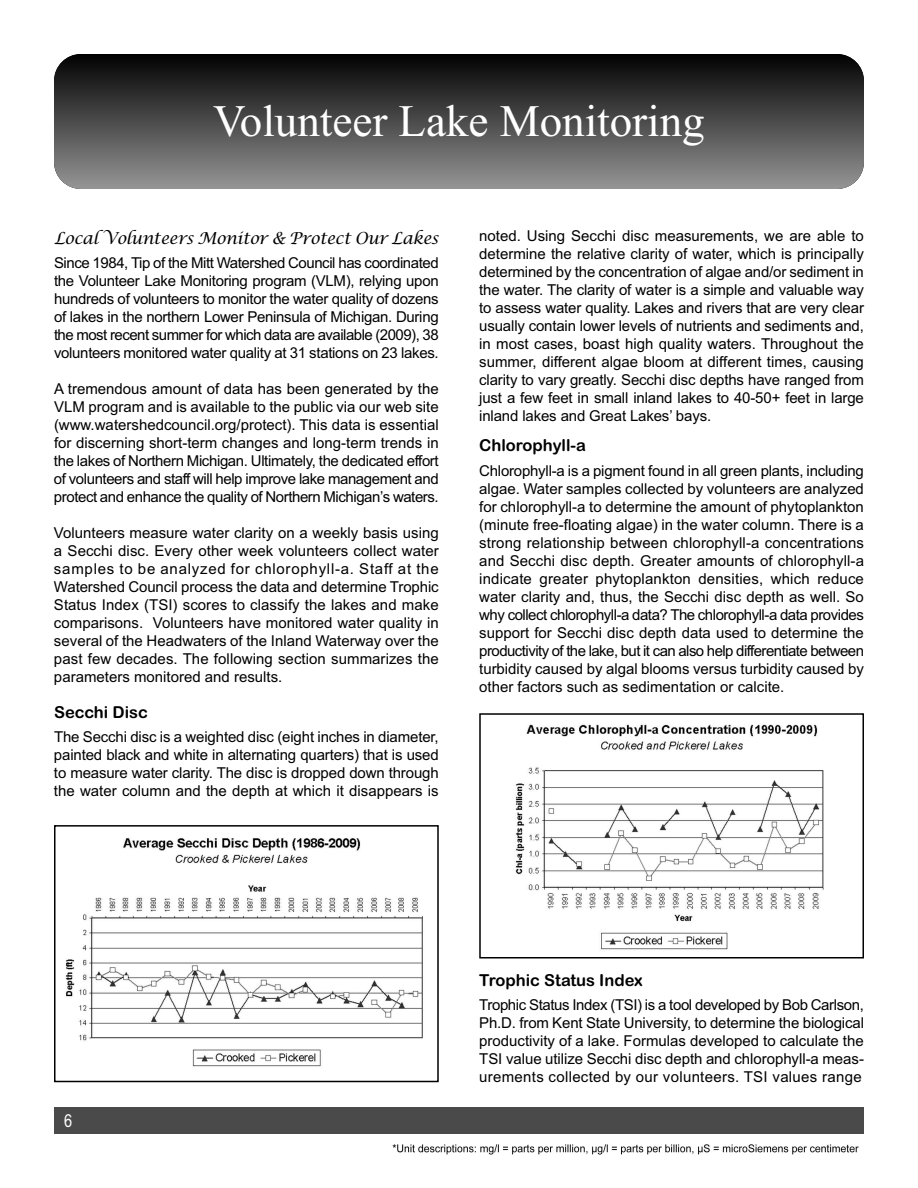
<style>
.page{position:relative;width:918px;height:1188px;background:#fff}
.page>*{position:absolute;margin:0;border:0;box-sizing:border-box;transform-origin:0 0}
.t1{font:45px "Times New Roman";color:#fff}
.t2{font:18px "Arial Narrow";color:#fff}
.t3{font:16.5px "Arial Rounded MT Bold";color:#000}
.t4{font:italic 16.5px "Lucida Calligraphy";letter-spacing:-.025em;color:#000}
.t5{font:15px/18px "Arial";color:#000;text-align:justify}
</style>
<div class="page">
<div style="left:54px;top:54px;width:810px;height:135px;background:linear-gradient(to bottom,#010101,#959595);border-radius:27px"></div>
<div style="left:54px;top:1107px;width:810px;height:27px;background:#4a4a4a"></div>
<img style="left:515px;top:724px;width:309px;height:226px">
<div style="left:479px;top:713px;width:385px;height:245px;border:2px solid #000"></div>
<img style="left:65px;top:838px;width:358px;height:229px">
<div style="left:54px;top:825px;width:385px;height:257px;border:2px solid #000"></div>
<img style="left:392px;top:1144px;width:467px;height:11px">
<h1 class="t1" style="left:213px;top:94px;width:493px">Volunteer Lake Monitoring</h1>
<p class="t4" style="left:54px;top:228px;width:386px">Local Volunteers Monitor &amp; Protect Our Lakes</p>
<p class="t5" style="left:54px;top:254px;width:386px">Since 1984, Tip of the Mitt Watershed Council has coordinated the Volunteer Lake Monitoring program (VLM), relying upon hundreds of volunteers to monitor the water quality of dozens of lakes in the northern Lower Peninsula of Michigan. During the most recent summer for which data are available (2009), 38 volunteers monitored water quality at 31 stations on 23 lakes.</p>
<p class="t5" style="left:54px;top:380px;width:386px">A tremendous amount of data has been generated by the VLM program and is available to the public via our web site (www.watershedcouncil.org/protect). This data is essential for discerning short-term changes and long-term trends in the lakes of Northern Michigan. Ultimately, the dedicated effort of volunteers and staff will help improve lake management and protect and enhance the quality of Northern Michigan’s waters.</p>
<p class="t5" style="left:54px;top:524px;width:386px">Volunteers measure water clarity on a weekly basis using a Secchi disc. Every other week volunteers collect water samples to be analyzed for chlorophyll-a. Staff at the Watershed Council process the data and determine Trophic Status Index (TSI) scores to classify the lakes and make comparisons. Volunteers have monitored water quality in several of the Headwaters of the Inland Waterway over the past few decades. The following section summarizes the parameters monitored and results.</p>
<p class="t3" style="left:54px;top:702px;width:96px">Secchi Disc</p>
<p class="t5" style="left:54px;top:728px;width:386px">The Secchi disc is a weighted disc (eight inches in diameter, painted black and white in alternating quarters) that is used to measure water clarity. The disc is dropped down through the water column and the depth at which it disappears is</p>
<p class="t5" style="left:479px;top:226px;width:386px">noted. Using Secchi disc measurements, we are able to determine the relative clarity of water, which is principally determined by the concentration of algae and/or sediment in the water. The clarity of water is a simple and valuable way to assess water quality. Lakes and rivers that are very clear usually contain lower levels of nutrients and sediments and, in most cases, boast high quality waters. Throughout the summer, different algae bloom at different times, causing clarity to vary greatly. Secchi disc depths have ranged from just a few feet in small inland lakes to 40-50+ feet in large inland lakes and Great Lakes’ bays.</p>
<p class="t3" style="left:479px;top:435px;width:108px">Chlorophyll-a</p>
<p class="t5" style="left:479px;top:462px;width:386px">Chlorophyll-a is a pigment found in all green plants, including algae. Water samples collected by volunteers are analyzed for chlorophyll-a to determine the amount of phytoplankton (minute free-floating algae) in the water column. There is a strong relationship between chlorophyll-a concentrations and Secchi disc depth. Greater amounts of chlorophyll-a indicate greater phytoplankton densities, which reduce water clarity and, thus, the Secchi disc depth as well. So why collect chlorophyll-a data? The chlorophyll-a data provides support for Secchi disc depth data used to determine the productivity of the lake, but it can also help differentiate between turbidity caused by algal blooms versus turbidity caused by other factors such as sedimentation or calcite.</p>
<p class="t2" style="left:64px;top:1110px;width:10px">6</p>
<p class="t3" style="left:479px;top:971px;width:165px">Trophic Status Index</p>
<p class="t5" style="left:479px;top:996px;width:386px">Trophic Status Index (TSI) is a tool developed by Bob Carlson, Ph.D. from Kent State University, to determine the biological productivity of a lake. Formulas developed to calculate the TSI value utilize Secchi disc depth and chlorophyll-a meas&shy;urements collected by our volunteers. TSI values range</p>
</div>
